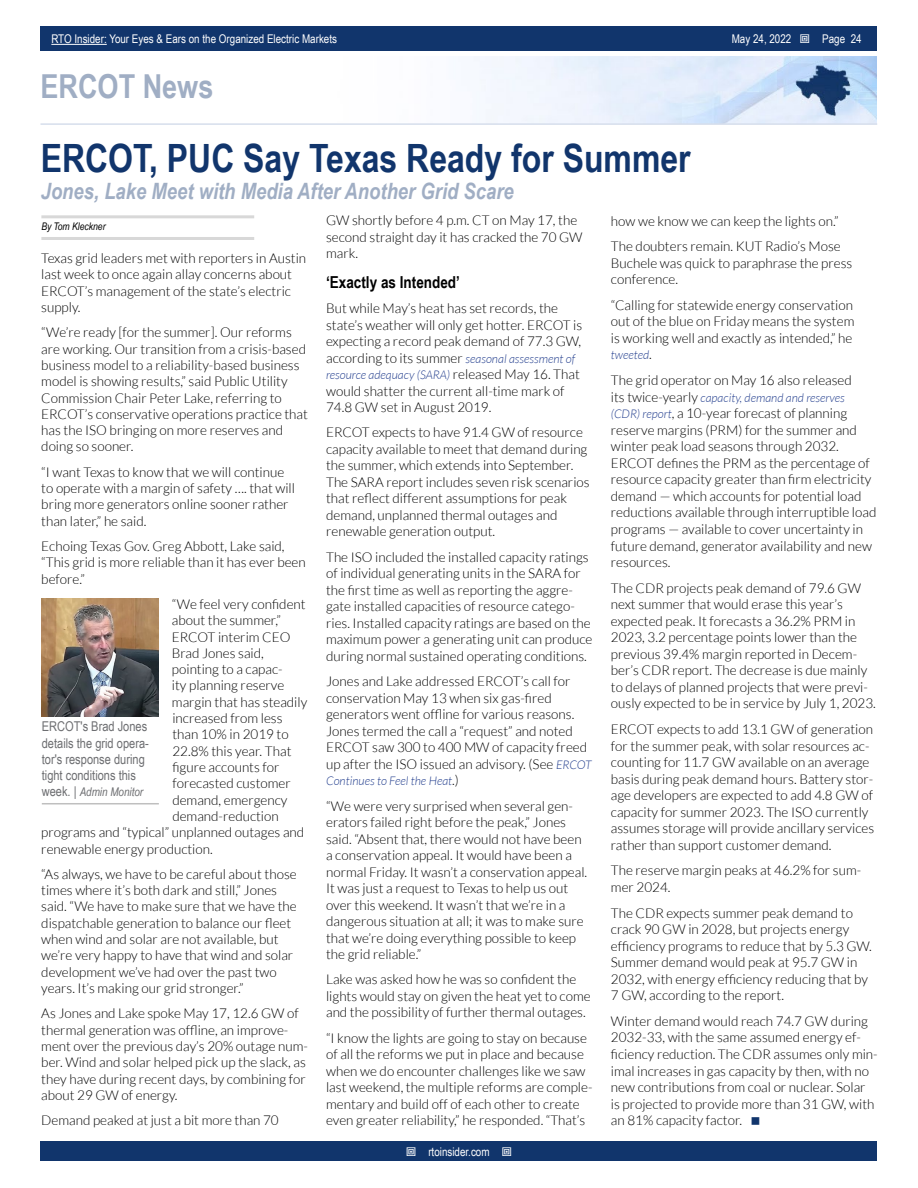
<style>
.page{position:relative;width:918px;height:1188px;background:#fff}
.page>*{position:absolute;margin:0;border:0;box-sizing:border-box;transform-origin:0 0}
.t1{font:700 39px "Arial Narrow";color:#11356c}
.t2{font:700 33px "Arial Narrow";color:#a0aec4}
.t3{font:italic 700 22.5px "Arial Narrow";color:#a0aec4}
.t4{font:700 16.5px "Arial Narrow";color:#000}
.t5{font:300 13.5px/16.5px "Lato";color:#000}
.t6{font:13.5px/16.2px "Arial Narrow";color:#6d6e71}
.t7{font:italic 300 12px "Lato";color:#25408f}
.t8{font:12px "Arial Narrow";color:#fff}
.t9{font:italic 12px "Arial Narrow";color:#6d6e71}
.t10{font:italic 10.5px "Arial Narrow";color:#000}
.s1{font-style:italic;font-size:12px;color:#25408f}
.s2{font-style:normal;font-size:13.5px;color:#000}
.s3{font-style:normal;font-size:13.5px}
</style>
<div class="page">
<div style="left:41px;top:1142px;width:836px;height:19px;background:#11356c"></div>
<div style="left:41px;top:27px;width:836px;height:24px;background:#11356c"></div>
<hr style="left:51px;top:44px;width:56px;height:1px;background:#fff">
<img style="left:474px;top:56px;width:403px;height:67px">
<hr style="left:40px;top:123px;width:837px;height:2px;background:#d6deec">
<hr style="left:41px;top:215px;width:213px;height:3px;background:#d8d8d8">
<hr style="left:41px;top:237px;width:213px;height:3px;background:#d8d8d8">
<img style="left:41px;top:599px;width:117px;height:117px">
<hr style="left:42px;top:803px;width:117px;height:1px;background:#bfbfbf">
<p class="t8" style="left:51px;top:30px;width:287px">RTO Insider: Your Eyes &amp; Ears on the Organized Electric Markets</p>
<p class="t8" style="left:732px;top:30px;width:61px">May 24, 2022</p>
<p class="t8" style="left:822px;top:30px;width:41px">Page 24</p>
<h2 class="t2" style="left:40px;top:61px;width:174px">ERCOT News</h2>
<h1 class="t1" style="left:41px;top:129px;width:651px">ERCOT, PUC Say Texas Ready for Summer</h1>
<h3 class="t3" style="left:41px;top:174px;width:475px">Jones, Lake Meet with Media After Another Grid Scare</h3>
<p class="t10" style="left:41px;top:219px;width:66px">By Tom Kleckner</p>
<p class="t5" style="left:326px;top:212px;width:258px">GW shortly before 4 p.m. CT on May 17, the second straight day it has cracked the 70 GW mark.</p>
<p class="t4" style="left:326px;top:269px;width:135px">‘Exactly as Intended’</p>
<p class="t5" style="left:326px;top:300px;width:258px">But while May’s heat has set records, the state’s weather will only get hotter. ERCOT is expecting a record peak demand of 77.3 GW, according to its summer <span class="s1">seasonal assessment of</span></p>
<p class="t7" style="left:326px;top:368px;width:255px">resource adequacy (SARA) <span class="s2">released May 16. That</span></p>
<p class="t5" style="left:326px;top:382px;width:240px">would shatter the current all-time mark of<br>74.8 GW set in August 2019.</p>
<p class="t5" style="left:326px;top:424px;width:265px">ERCOT expects to have 91.4 GW of resource capacity available to meet that demand during the summer, which extends into September.<br>The SARA report includes seven risk scenarios that reflect different assumptions for peak demand, unplanned thermal outages and renewable generation output.</p>
<p class="t5" style="left:326px;top:549px;width:268px">The ISO included the installed capacity ratings of individual generating units in the SARA for the first time as well as reporting the aggre&shy;gate installed capacities of resource catego&shy;ries. Installed capacity ratings are based on the maximum power a generating unit can produce during normal sustained operating conditions.</p>
<p class="t5" style="left:326px;top:673px;width:267px">Jones and Lake addressed ERCOT’s call for conservation May 13 when six gas-fired generators went offline for various reasons.<br>Jones termed the call a “request” and noted ERCOT saw 300 to 400 MW of capacity freed up after the ISO issued an advisory. (See <span class="s1">ERCOT</span></p>
<p class="t7" style="left:326px;top:774px;width:134px">Continues to Feel the Heat<span class="s2">.)</span></p>
<p class="t5" style="left:326px;top:798px;width:261px">“We were very surprised when several gen&shy;erators failed right before the peak,” Jones said. “Absent that, there would not have been a conservation appeal. It would have been a normal Friday. It wasn’t a conservation appeal.<br>It was just a request to Texas to help us out over this weekend. It wasn’t that we’re in a dangerous situation at all; it was to make sure that we’re doing everything possible to keep the grid reliable.”</p>
<p class="t5" style="left:326px;top:971px;width:266px">Lake was asked how he was so confident the lights would stay on given the heat yet to come and the possibility of further thermal outages.</p>
<p class="t5" style="left:326px;top:1030px;width:268px">“I know the lights are going to stay on because of all the reforms we put in place and because when we do encounter challenges like we saw last weekend, the multiple reforms are comple&shy;mentary and build off of each other to create even greater reliability,” he responded. “That’s</p>
<p class="t5" style="left:611px;top:208px;width:231px;line-height:25.5px">how we know we can keep the lights on.”<br>The doubters remain. KUT Radio’s Mose</p>
<p class="t5" style="left:611px;top:255px;width:243px">Buchele was quick to paraphrase the press conference.</p>
<p class="t5" style="left:611px;top:297px;width:245px;text-align:justify">“Calling for statewide energy conservation out of the blue on Friday means the system is working well and exactly as intended,” he</p>
<p class="t7" style="left:611px;top:349px;width:41px">tweeted<span class="s2">.</span></p>
<p class="t5" style="left:611px;top:372px;width:242px">The grid operator on May 16 also released</p>
<p class="t7" style="left:611px;top:391px;width:235px"><span class="s2">its twice-yearly</span> capacity, demand and reserves</p>
<p class="t5" style="left:611px;top:405px;width:267px"><span class="s1">(CDR) report</span>, a 10-year forecast of planning reserve margins (PRM) for the summer and winter peak load seasons through 2032.<br>ERCOT defines the PRM as the percentage of resource capacity greater than firm electricity demand — which accounts for potential load reductions available through interruptible load programs — available to cover uncertainty in future demand, generator availability and new resources.</p>
<p class="t5" style="left:611px;top:580px;width:266px">The CDR projects peak demand of 79.6 GW next summer that would erase this year’s expected peak. It forecasts a 36.2% PRM in 2023, 3.2 percentage points lower than the previous 39.4% margin reported in Decem&shy;ber’s CDR report. The decrease is due mainly to delays of planned projects that were previ&shy;ously expected to be in service by July 1, 2023.</p>
<p class="t5" style="left:611px;top:721px;width:265px">ERCOT expects to add 13.1 GW of generation for the summer peak, with solar resources ac&shy;counting for 11.7 GW available on an average basis during peak demand hours. Battery stor&shy;age developers are expected to add 4.8 GW of capacity for summer 2023. The ISO currently assumes storage will provide ancillary services rather than support customer demand.</p>
<p class="t5" style="left:611px;top:862px;width:252px">The reserve margin peaks at 46.2% for sum&shy;mer 2024.</p>
<p class="t5" style="left:611px;top:905px;width:262px">The CDR expects summer peak demand to crack 90 GW in 2028, but projects energy efficiency programs to reduce that by 5.3 GW.<br>Summer demand would peak at 95.7 GW in 2032, with energy efficiency reducing that by 7 GW, according to the report.</p>
<p class="t5" style="left:611px;top:1013px;width:268px">Winter demand would reach 74.7 GW during 2032-33, with the same assumed energy ef&shy;ficiency reduction. The CDR assumes only min&shy;imal increases in gas capacity by then, with no new contributions from coal or nuclear. Solar is projected to provide more than 31 GW, with an 81% capacity factor.</p>
<p class="t5" style="left:41px;top:250px;width:266px">Texas grid leaders met with reporters in Austin last week to once again allay concerns about ERCOT’s management of the state’s electric supply.</p>
<p class="t5" style="left:41px;top:324px;width:268px">“We’re ready [for the summer]. Our reforms are working. Our transition from a crisis-based business model to a reliability-based business model is showing results,” said Public Utility Commission Chair Peter Lake, referring to ERCOT’s conservative operations practice that has the ISO bringing on more reserves and doing so sooner.</p>
<p class="t5" style="left:41px;top:464px;width:255px">“I want Texas to know that we will continue to operate with a margin of safety …. that will bring more generators online sooner rather than later,” he said.</p>
<p class="t5" style="left:41px;top:538px;width:266px">Echoing Texas Gov. Greg Abbott, Lake said, “This grid is more reliable than it has ever been before.”</p>
<p class="t5" style="left:172px;top:596px;width:135px">“We feel very confident</p>
<p class="t5" style="left:172px;top:612px;width:111px">about the summer,”</p>
<p class="t5" style="left:172px;top:628px;width:120px">ERCOT interim CEO</p>
<p class="t5" style="left:172px;top:645px;width:93px">Brad Jones said,</p>
<p class="t5" style="left:172px;top:661px;width:112px">pointing to a capac-</p>
<p class="t5" style="left:172px;top:677px;width:114px">ity planning reserve</p>
<p class="t5" style="left:172px;top:694px;width:137px">margin that has steadily</p>
<p class="t5" style="left:172px;top:710px;width:112px">increased from less</p>
<p class="t5" style="left:172px;top:726px;width:118px">than 10% in 2019 to</p>
<p class="t5" style="left:172px;top:743px;width:121px">22.8% this year. That</p>
<p class="t5" style="left:172px;top:759px;width:109px">figure accounts for</p>
<p class="t5" style="left:172px;top:775px;width:120px">forecasted customer</p>
<p class="t5" style="left:172px;top:792px;width:117px">demand, emergency</p>
<p class="t5" style="left:172px;top:808px;width:108px">demand-reduction</p>
<p class="t5" style="left:41px;top:824px;width:264px">programs and “typical” unplanned outages and</p>
<p class="t5" style="left:41px;top:841px;width:172px">renewable energy production.</p>
<p class="t5" style="left:41px;top:866px;width:257px">“As always, we have to be careful about those times where it’s both dark and still,” Jones said. “We have to make sure that we have the dispatchable generation to balance our fleet when wind and solar are not available, but we’re very happy to have that wind and solar development we’ve had over the past two years. It’s making our grid stronger.”</p>
<p class="t5" style="left:41px;top:1005px;width:268px">As Jones and Lake spoke May 17, 12.6 GW of thermal generation was offline, an improve&shy;ment over the previous day’s 20% outage num&shy;ber. Wind and solar helped pick up the slack, as they have during recent days, by combining for about 29 GW of energy.</p>
<p class="t5" style="left:41px;top:1112px;width:239px">Demand peaked at just a bit more than 70</p>
<p class="t6" style="left:42px;top:718px;width:109px">ERCOT's Brad Jones details the grid opera&shy;tor's response during tight conditions this</p>
<p class="t9" style="left:42px;top:784px;width:103px"><span class="s3">week. |</span> Admin Monitor</p>
<p class="t8" style="left:428px;top:1143px;width:63px">rtoinsider.com</p>
</div>
